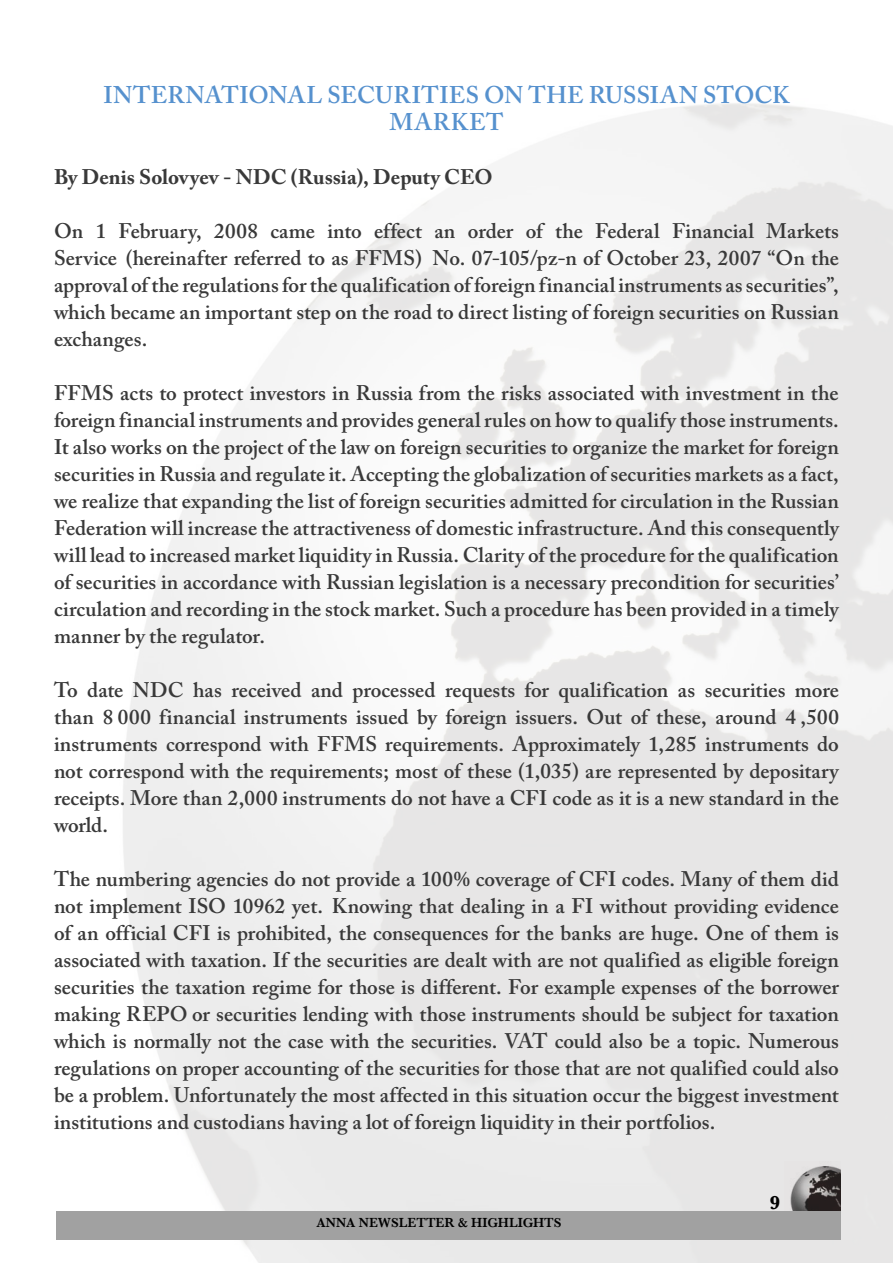
<style>
.page{position:relative;width:893px;height:1263px;background:#fff}
.page>*{position:absolute;margin:0;border:0;box-sizing:border-box;transform-origin:0 0}
.t1{font:600 24px/27px "Adobe Caslon Pro";letter-spacing:.015em;color:#5691ce;text-align:center}
.t2{font:600 21px/27px "Adobe Caslon Pro";color:#393939;text-align:justify}
.t3{font:700 21px "Adobe Caslon Pro";color:#393939}
.t4{font:700 19.5px "Baskerville";color:#000}
.t5{font:600 13.5px "Baskerville";color:#000}
</style>
<div class="page">
<img style="left:123px;top:103px;width:770px;height:1160px">
<img style="left:785px;top:1161px;width:56px;height:49px">
<div style="left:56px;top:1211px;width:785px;height:29px;background:#a1a1a1"></div>
<p class="t1" style="left:103px;top:81px;width:688px">INTERNATIONAL SECURITIES ON THE RUSSIAN STOCK<br>MARKET</p>
<p class="t3" style="left:54px;top:164px;width:440px">By Denis Solovyev - NDC (Russia), Deputy CEO</p>
<p class="t2" style="left:54px;top:217px;width:786px">On 1 February, 2008 came into effect an order of the Federal Financial Markets Service (hereinafter referred to as FFMS) No. 07-105/pz-n of October 23, 2007 “On the approval of the regulations for the qualification of foreign financial instruments as securities”, which became an important step on the road to direct listing of foreign securities on Russian exchanges.</p>
<p class="t2" style="left:54px;top:379px;width:786px">FFMS acts to protect investors in Russia from the risks associated with investment in the foreign financial instruments and provides general rules on how to qualify those instruments.<br>It also works on the project of the law on foreign securities to organize the market for foreign securities in Russia and regulate it. Accepting the globalization of securities markets as a fact, we realize that expanding the list of foreign securities admitted for circulation in the Russian Federation will increase the attractiveness of domestic infrastructure. And this consequently will lead to increased market liquidity in Russia. Clarity of the procedure for the qualification of securities in accordance with Russian legislation is a necessary precondition for securities’ circulation and recording in the stock market. Such a procedure has been provided in a timely manner by the regulator.</p>
<p class="t2" style="left:54px;top:676px;width:786px">To date NDC has received and processed requests for qualification as securities more than 8 000 financial instruments issued by foreign issuers. Out of these, around 4 ,500 instruments correspond with FFMS requirements. Approximately 1,285 instruments do not correspond with the requirements; most of these (1,035) are represented by depositary receipts. More than 2,000 instruments do not have a CFI code as it is a new standard in the world.</p>
<p class="t2" style="left:54px;top:865px;width:786px">The numbering agencies do not provide a 100% coverage of CFI codes. Many of them did not implement ISO 10962 yet. Knowing that dealing in a FI without providing evidence of an official CFI is prohibited, the consequences for the banks are huge. One of them is associated with taxation. If the securities are dealt with are not qualified as eligible foreign securities the taxation regime for those is different. For example expenses of the borrower making REPO or securities lending with those instruments should be subject for taxation which is normally not the case with the securities. VAT could also be a topic. Numerous regulations on proper accounting of the securities for those that are not qualified could also be a problem. Unfortunately the most affected in this situation occur the biggest investment institutions and custodians having a lot of foreign liquidity in their portfolios.</p>
<p class="t5" style="left:317px;top:1215px;width:246px">ANNA NEWSLETTER &amp; HIGHLIGHTS</p>
<p class="t4" style="left:770px;top:1191px;width:12px">9</p>
</div>
